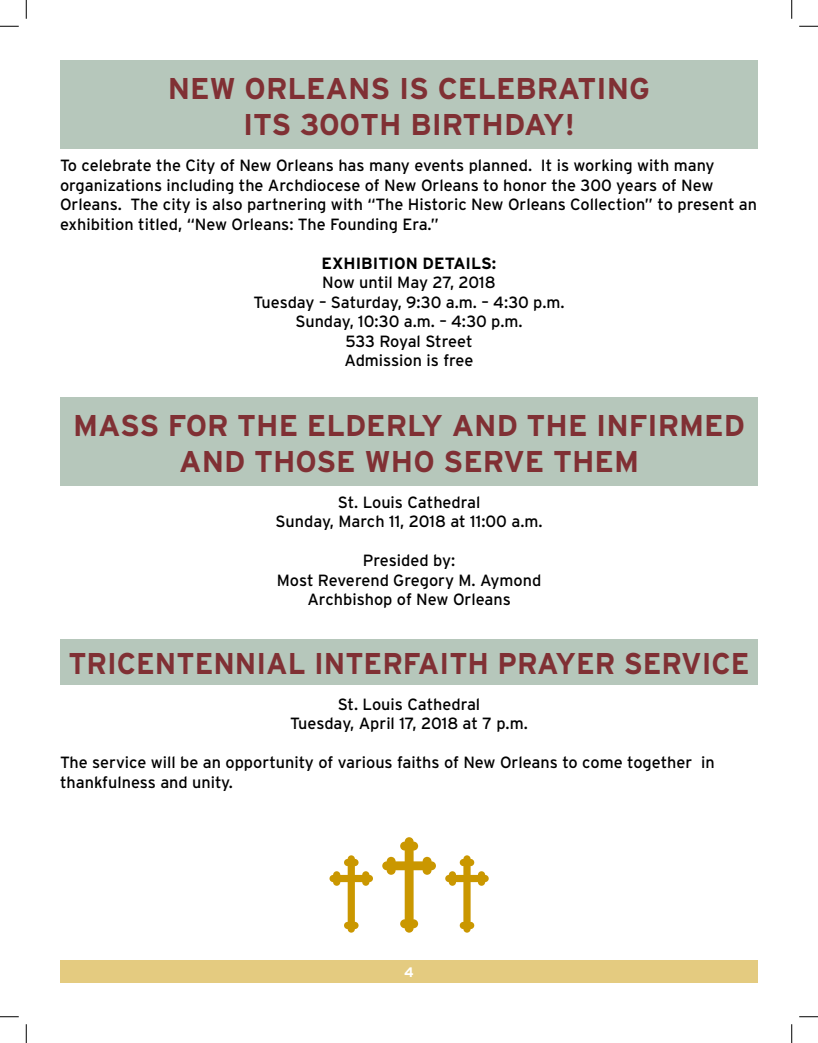
<style>
.page{position:relative;width:818px;height:1043px;background:#fff}
.page>*{position:absolute;margin:0;border:0;box-sizing:border-box;transform-origin:0 0}
.t1{font:700 30px/36px "Interstate";color:#803034;text-align:center}
.t2{font:700 30px "Interstate";color:#803034;scale:.96 1}
.t3{font:16.25px/19.5px "Interstate";color:#000;text-align:center}
.t4{font:700 16.25px "Interstate";color:#000}
.t5{font:700 13.75px "Interstate";color:#fff}
</style>
<div class="page">
<div style="left:60px;top:960px;width:698px;height:22px;background:#e4cb80"></div>
<div style="left:60px;top:60px;width:698px;height:88px;background:#b6c7bb"></div>
<div style="left:60px;top:398px;width:697px;height:88px;background:#b6c7bb"></div>
<div style="left:60px;top:639px;width:698px;height:45px;background:#b6c7bb"></div>
<svg style="left:382px;top:837px;width:54px;height:95px"></svg>
<svg style="left:329px;top:855px;width:44px;height:77px"></svg>
<svg style="left:445px;top:855px;width:43px;height:77px"></svg>
<svg style="left:0;top:25px;width:19px;height:2px"></svg>
<svg style="left:799px;top:25px;width:19px;height:2px"></svg>
<svg style="left:0;top:1016px;width:19px;height:1px"></svg>
<svg style="left:799px;top:1016px;width:19px;height:1px"></svg>
<svg style="left:25px;top:0;width:2px;height:19px"></svg>
<svg style="left:25px;top:1024px;width:2px;height:18px"></svg>
<svg style="left:791px;top:0;width:1px;height:19px"></svg>
<svg style="left:791px;top:1024px;width:1px;height:18px"></svg>
<h1 class="t1" style="left:168px;top:70px;width:483px">NEW ORLEANS IS CELEBRATING<br>ITS 300TH BIRTHDAY!</h1>
<p class="t3" style="left:60px;top:155px;width:698px;text-align:left">To celebrate the City of New Orleans has many events planned. It is working with many organizations including the Archdiocese of New Orleans to honor the 300 years of New Orleans. The city is also partnering with “The Historic New Orleans Collection” to present an exhibition titled, “New Orleans: The Founding Era.”</p>
<p class="t4" style="left:321px;top:254px;width:176px">EXHIBITION DETAILS:</p>
<p class="t3" style="left:253px;top:272px;width:313px">Now until May 27, 2018<br>Tuesday – Saturday, 9:30 a.m. – 4:30 p.m.<br>Sunday, 10:30 a.m. – 4:30 p.m.<br>533 Royal Street<br>Admission is free</p>
<h1 class="t1" style="left:73px;top:407px;width:673px">MASS FOR THE ELDERLY AND THE INFIRMED<br>AND THOSE WHO SERVE THEM</h1>
<p class="t3" style="left:275px;top:492px;width:268px">St. Louis Cathedral<br>Sunday, March 11, 2018 at 11:00 a.m.</p>
<p class="t3" style="left:277px;top:551px;width:266px">Presided by:<br>Most Reverend Gregory M. Aymond<br>Archbishop of New Orleans</p>
<h1 class="t2" style="left:68px;top:646px;width:711px">TRICENTENNIAL INTERFAITH PRAYER SERVICE</h1>
<p class="t3" style="left:290px;top:694px;width:239px">St. Louis Cathedral<br>Tuesday, April 17, 2018 at 7 p.m.</p>
<p class="t3" style="left:60px;top:752px;width:656px;text-align:left">The service will be an opportunity of various faiths of New Orleans to come together in thankfulness and unity.</p>
<p class="t5" style="left:404px;top:964px;width:11px">4</p>
</div>
